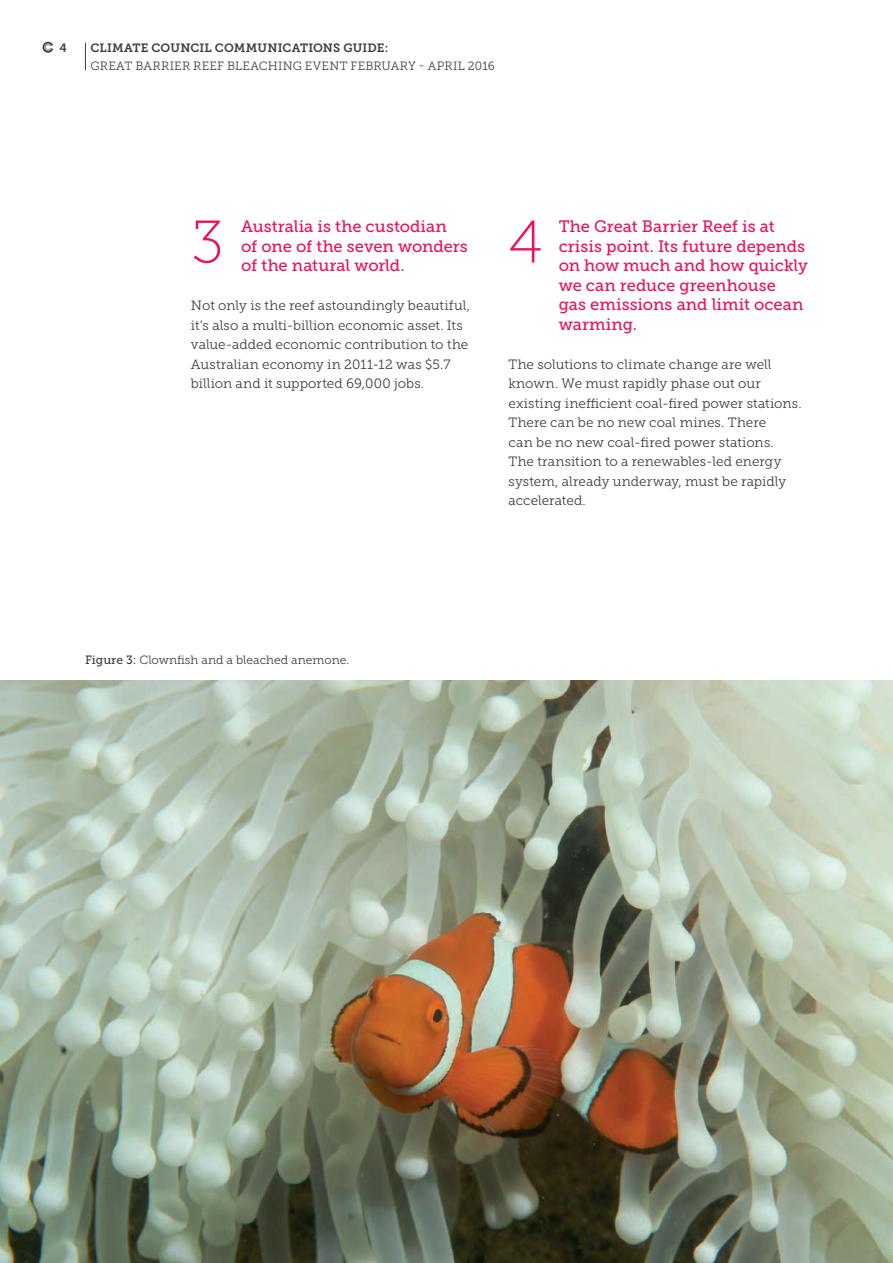
<style>
.page{position:relative;width:893px;height:1263px;background:#fff}
.page>*{position:absolute;margin:0;border:0;box-sizing:border-box;transform-origin:0 0}
.Key_Findings_Number{font:60px "Museo Slab 100";color:#ea1260}
.Body{font:16.5px/19.5px "Museo Slab 500";color:#ea1260}
.Body_Intro{font:16.5px/19.5px "Museo Slab 500";color:#ea1260}
.Body-2{font:13.5px/19.5px "Museo Slab 300";color:#3e3e3f}
.t1{font:12px "Museo Slab 300";letter-spacing:.005em;color:#3e3e3f}
.Master_Page_Number{font:12px "Museo Slab 700";letter-spacing:.01em;color:#3e3e3f}
.s1{font-family:"Museo Slab 500"}
</style>
<div class="page">
<img style="left:0;top:680px;width:893px;height:583px">
<svg style="left:85px;top:43px;width:1px;height:27px"></svg>
<svg style="left:42px;top:42px;width:11px;height:11px"></svg>
<p class="Master_Page_Number" style="left:60px;top:41px;width:9px">4</p>
<p class="Master_Page_Number" style="left:91px;top:41px;width:299px">CLIMATE COUNCIL COMMUNICATIONS GUIDE:</p>
<p class="t1" style="left:91px;top:59px;width:406px">GREAT BARRIER REEF BLEACHING EVENT FEBRUARY - APRIL 2016</p>
<p class="Body_Intro" style="left:241px;top:217px;width:228px">Australia is the custodian<br>of one of the seven wonders of the natural world.</p>
<p class="Body-2" style="left:191px;top:296px;width:281px">Not only is the reef astoundingly beautiful, it’s also a multi-billion economic asset. Its value-added economic contribution to the Australian economy in 2011-12 was $5.7 billion and it supported 69,000 jobs.</p>
<p class="Key_Findings_Number" style="left:191px;top:210px;width:35px">3</p>
<p class="Body" style="left:559px;top:217px;width:251px">The Great Barrier Reef is at crisis point. Its future depends on how much and how quickly we can reduce greenhouse<br>gas emissions and limit ocean warming.</p>
<p class="Body-2" style="left:508px;top:354px;width:295px">The solutions to climate change are well known. We must rapidly phase out our existing inefficient coal-fired power stations.<br>There can be no new coal mines. There<br>can be no new coal-fired power stations.<br>The transition to a renewables-led energy system, already underway, must be rapidly accelerated.</p>
<p class="Key_Findings_Number" style="left:508px;top:210px;width:36px">4</p>
<p class="t1" style="left:85px;top:654px;width:266px"><span class="s1">Figure 3:</span> Clownfish and a bleached anemone.</p>
</div>
